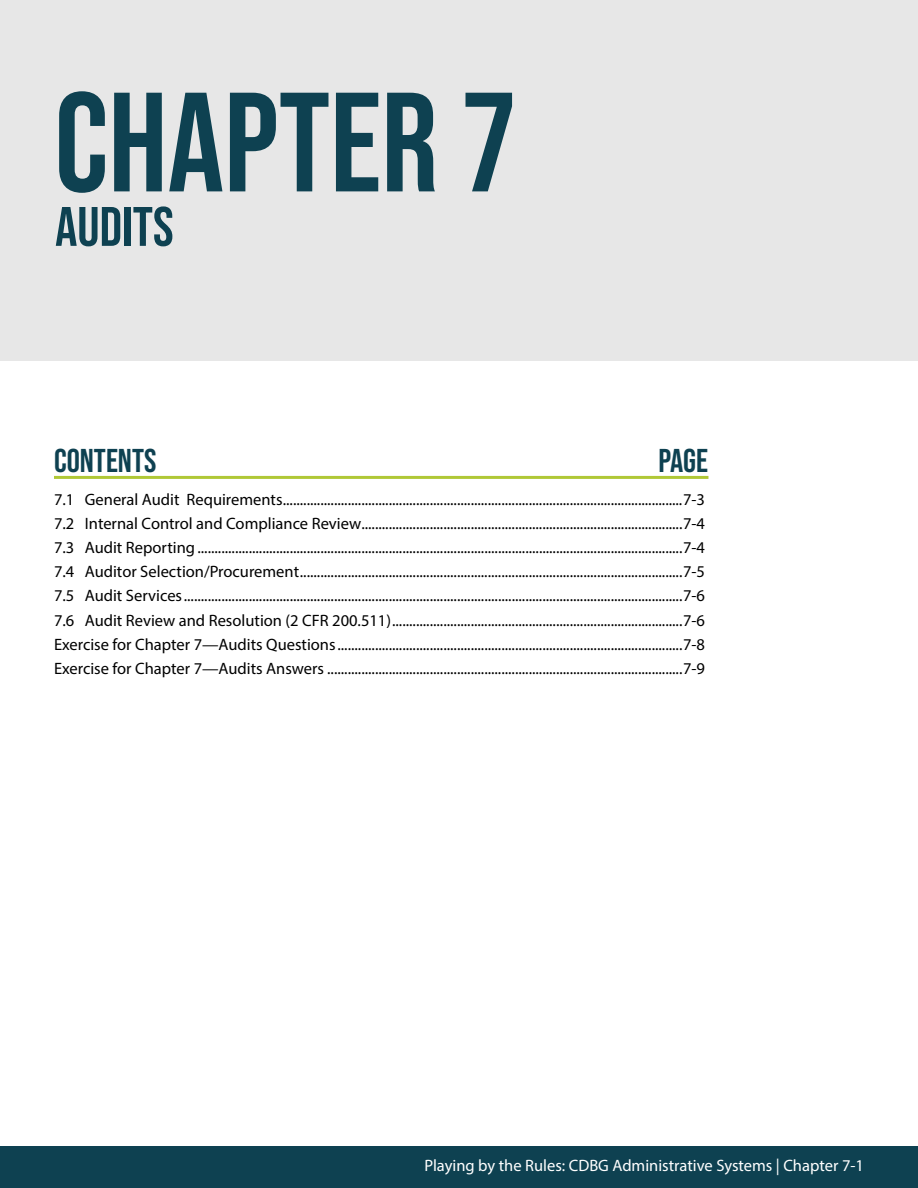
<style>
.page{position:relative;width:918px;height:1188px;background:#fff}
.page>*{position:absolute;margin:0;border:0;box-sizing:border-box;transform-origin:0 0}
.t1{font:141px "Bebas Neue";color:#0e4151}
.t2{font:55.5px "Bebas Neue";color:#0e4151}
.t3{font:33px "Bebas Neue";color:#0e4151}
.t4{font:16.5px/24.2px "Myriad Pro";color:#000;text-align:justify}
.t5{font:16.5px "Myriad Pro";color:#fff}
</style>
<div class="page">
<div style="left:0;top:1146px;width:918px;height:42px;background:#0e4151"></div>
<div style="left:0;top:0;width:918px;height:361px;background:#e7e7e7"></div>
<hr style="left:54px;top:476px;width:654px;height:3px;background:#b0c836">
<h1 class="t1" style="left:54px;top:63px;width:464px">CHAPTER 7</h1>
<h2 class="t2" style="left:55px;top:195px;width:120px">AUDITS</h2>
<h3 class="t3" style="left:54px;top:442px;width:104px">CONTENTS</h3>
<h3 class="t3" style="left:658px;top:442px;width:51px">PAGE</h3>
<p class="t4" style="left:54px;top:487px;width:653px">7.1 General Audit Requirements.....................................................................................................................7-3<br>7.2 Internal Control and Compliance Review..............................................................................................7-4<br>7.3 Audit Reporting ..............................................................................................................................................7-4<br>7.4 Auditor Selection/Procurement................................................................................................................7-5<br>7.5 Audit Services..................................................................................................................................................7-6<br>7.6 Audit Review and Resolution (2 CFR 200.511).....................................................................................7-6<br>Exercise for Chapter 7—Audits Questions .....................................................................................................7-8<br>Exercise for Chapter 7—Audits Answers ........................................................................................................7-9</p>
<p class="t5" style="left:424px;top:1155px;width:441px">Playing by the Rules: CDBG Administrative Systems | Chapter 7-1</p>
</div>
